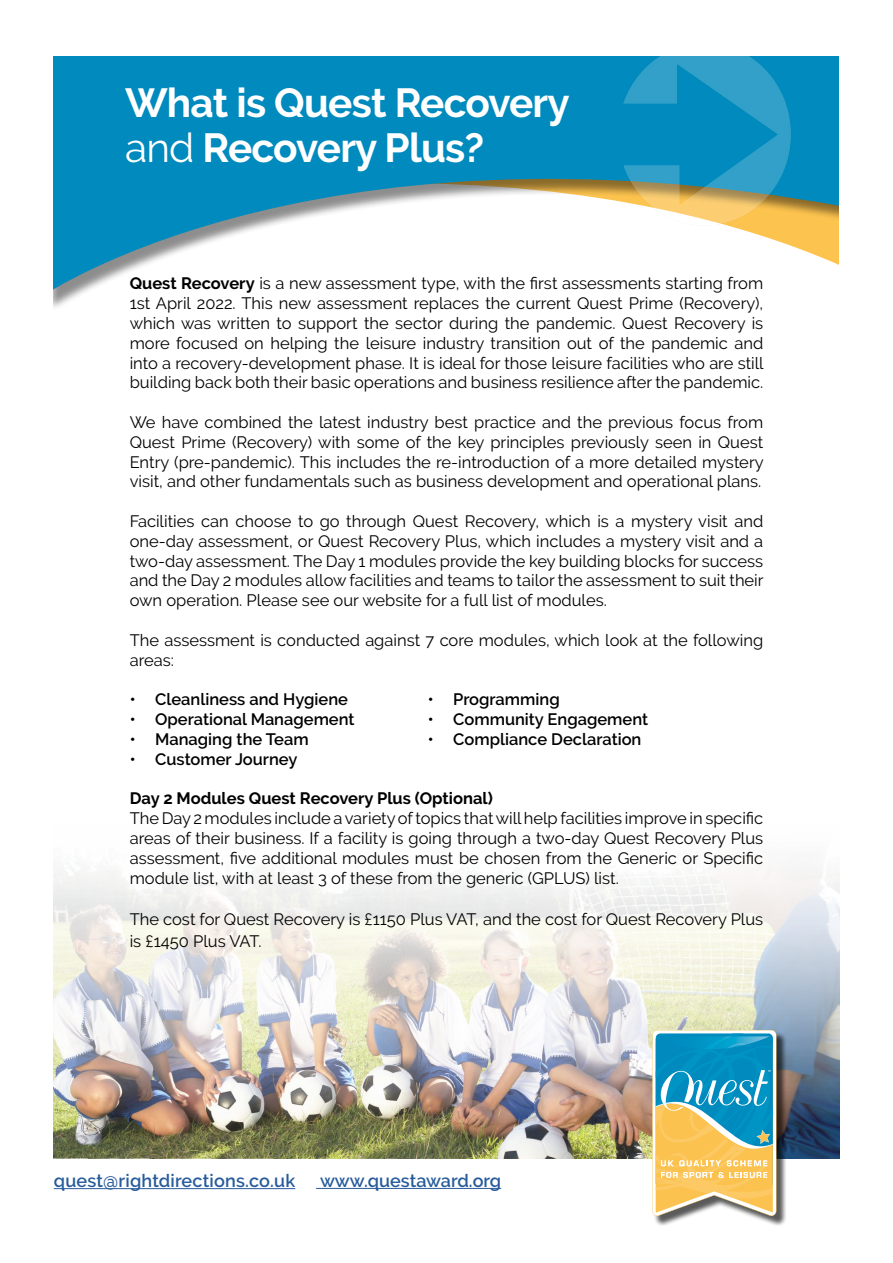
<style>
.page{position:relative;width:893px;height:1263px;background:#fff}
.page>*{position:absolute;margin:0;border:0;box-sizing:border-box;transform-origin:0 0}
.t1{font:700 40.5px/45px "Raleway";letter-spacing:-.02em;color:#fff}
.t2{font:600 18px "Raleway";letter-spacing:.005em;color:#275b9b}
.t3{font:16.5px/19.8px "Raleway";color:#000;text-align:justify}
.t4{font:600 16.5px "Raleway";color:#000}
.t5{font:700 16.5px "Raleway";color:#000}
.s1{font-weight:400}
.s2{font-weight:700}
</style>
<div class="page">
<svg style="left:53px;top:56px;width:786px;height:240px;fill:#008abd"></svg>
<img style="left:589px;top:56px;width:229px;height:174px">
<hr style="left:892px;top:2px;width:1px;height:502px;background:#5f5e5e">
<img style="left:53px;top:868px;width:787px;height:290px">
<div style="left:654px;top:1031px;width:133px;height:195px;background:#000;opacity:.65"></div>
<svg style="left:652px;top:1030px;width:124px;height:186px;background:#91b6a2"></svg>
<hr style="left:54px;top:1188px;width:241px;height:1px;background:#275b9b">
<hr style="left:316px;top:1188px;width:185px;height:1px;background:#275b9b">
<h1 class="t1" style="left:125px;top:81px;width:446px">What is Quest Recovery <span class="s1">and</span> Recovery Plus?</h1>
<p class="t3" style="left:130px;top:274px;width:636px"><span class="s2">Quest Recovery</span> is a new assessment type, with the first assessments starting from 1st April 2022. This new assessment replaces the current Quest Prime (Recovery), which was written to support the sector during the pandemic. Quest Recovery is more focused on helping the leisure industry transition out of the pandemic and into a recovery-development phase. It is ideal for those leisure facilities who are still building back both their basic operations and business resilience after the pandemic.</p>
<p class="t3" style="left:130px;top:412px;width:635px">We have combined the latest industry best practice and the previous focus from Quest Prime (Recovery) with some of the key principles previously seen in Quest Entry (pre-pandemic). This includes the re-introduction of a more detailed mystery visit, and other fundamentals such as business development and operational plans.</p>
<p class="t3" style="left:130px;top:511px;width:635px">Facilities can choose to go through Quest Recovery, which is a mystery visit and one-day assessment, or Quest Recovery Plus, which includes a mystery visit and a two-day assessment. The Day 1 modules provide the key building blocks for success and the Day 2 modules allow facilities and teams to tailor the assessment to suit their own operation. Please see our website for a full list of modules.</p>
<p class="t3" style="left:130px;top:630px;width:635px">The assessment is conducted against 7 core modules, which look at the following areas:</p>
<p class="t4" style="left:130px;top:690px;width:220px">• Cleanliness and Hygiene</p>
<p class="t4" style="left:130px;top:710px;width:226px">• Operational Management</p>
<p class="t4" style="left:130px;top:730px;width:180px">• Managing the Team</p>
<p class="t4" style="left:130px;top:749px;width:169px">• Customer Journey</p>
<p class="t5" style="left:130px;top:789px;width:365px">Day 2 Modules Quest Recovery Plus (Optional)</p>
<p class="t3" style="left:130px;top:808px;width:635px">The Day 2 modules include a variety of topics that will help facilities improve in specific areas of their business. If a facility is going through a two-day Quest Recovery Plus assessment, five additional modules must be chosen from the Generic or Specific module list, with at least 3 of these from the generic (GPLUS) list.</p>
<p class="t3" style="left:130px;top:908px;width:635px;line-height:21.6px">The cost for Quest Recovery is £1150 Plus VAT, and the cost for Quest Recovery Plus is £1450 Plus VAT.</p>
<p class="t4" style="left:428px;top:690px;width:133px">• Programming</p>
<p class="t4" style="left:428px;top:710px;width:222px">• Community Engagement</p>
<p class="t4" style="left:428px;top:730px;width:215px">• Compliance Declaration</p>
<p class="t2" style="left:54px;top:1170px;width:243px">quest@rightdirections.co.uk</p>
<p class="t2" style="left:320px;top:1170px;width:183px">www.questaward.org</p>
</div>
